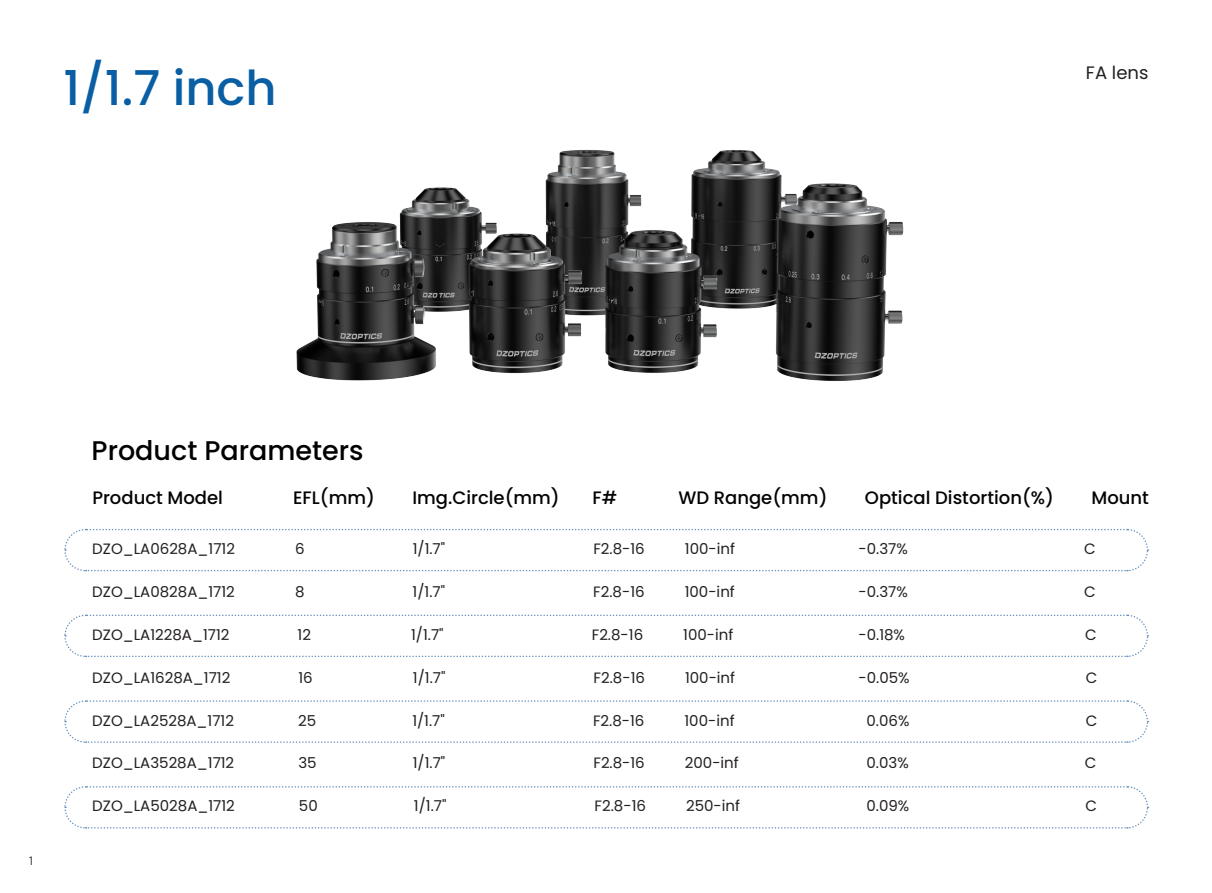
<style>
.page{position:relative;width:1212px;height:893px;background:#fff}
.page>*{position:absolute;margin:0;border:0;box-sizing:border-box;transform-origin:0 0}
.t1{font:500 48px "Poppins";color:#095ea4}
.t2{font:500 27px "Poppins";color:#000}
.t3{font:500 18px "Poppins";color:#030303}
.t4{font:18px "Poppins";color:#231f20}
.t5{font:15px "Poppins";color:#231f20}
.t6{font:12px "Barlow";color:#231f20}
</style>
<div class="page">
<svg style="left:64px;top:528px;width:1085px;height:44px"></svg>
<svg style="left:64px;top:614px;width:1085px;height:44px"></svg>
<svg style="left:64px;top:700px;width:1085px;height:43px"></svg>
<svg style="left:64px;top:786px;width:1085px;height:43px"></svg>
<img style="left:296px;top:150px;width:608px;height:231px">
<p class="t1" style="left:64px;top:60px;width:214px">1/1.7 inch</p>
<p class="t4" style="left:1086px;top:62px;width:64px">FA lens</p>
<p class="t6" style="left:29px;top:852px;width:6px">1</p>
<p class="t2" style="left:92px;top:435px;width:273px">Product Parameters</p>
<p class="t3" style="left:92px;top:487px;width:132px">Product Model</p>
<p class="t3" style="left:293px;top:487px;width:83px">EFL(mm)</p>
<p class="t3" style="left:412px;top:487px;width:149px">Img.Circle(mm)</p>
<p class="t3" style="left:592px;top:487px;width:26px">F#</p>
<p class="t3" style="left:678px;top:487px;width:151px">WD Range(mm)</p>
<p class="t3" style="left:865px;top:487px;width:191px">Optical Distortion(%)</p>
<p class="t3" style="left:1091px;top:487px;width:59px">Mount</p>
<p class="t5" style="left:92px;top:540px;width:144px">DZO_LA0628A_1712</p>
<p class="t5" style="left:295px;top:540px;width:11px">6</p>
<p class="t5" style="left:413px;top:540px;width:34px">1/1.7"</p>
<p class="t5" style="left:593px;top:540px;width:53px">F2.8-16</p>
<p class="t5" style="left:685px;top:540px;width:52px">100-inf</p>
<p class="t5" style="left:858px;top:540px;width:51px">-0.37%</p>
<p class="t5" style="left:1084px;top:540px;width:13px">C</p>
<p class="t5" style="left:92px;top:583px;width:144px">DZO_LA0828A_1712</p>
<p class="t5" style="left:295px;top:583px;width:11px">8</p>
<p class="t5" style="left:413px;top:583px;width:34px">1/1.7"</p>
<p class="t5" style="left:593px;top:583px;width:53px">F2.8-16</p>
<p class="t5" style="left:685px;top:583px;width:52px">100-inf</p>
<p class="t5" style="left:858px;top:583px;width:51px">-0.37%</p>
<p class="t5" style="left:1084px;top:583px;width:13px">C</p>
<p class="t5" style="left:92px;top:626px;width:139px">DZO_LA1228A_1712</p>
<p class="t5" style="left:298px;top:626px;width:15px">12</p>
<p class="t5" style="left:411px;top:626px;width:34px">1/1.7"</p>
<p class="t5" style="left:592px;top:626px;width:53px">F2.8-16</p>
<p class="t5" style="left:683px;top:626px;width:52px">100-inf</p>
<p class="t5" style="left:858px;top:626px;width:48px">-0.18%</p>
<p class="t5" style="left:1085px;top:626px;width:13px">C</p>
<p class="t5" style="left:92px;top:669px;width:140px">DZO_LA1628A_1712</p>
<p class="t5" style="left:298px;top:669px;width:16px">16</p>
<p class="t5" style="left:413px;top:669px;width:34px">1/1.7"</p>
<p class="t5" style="left:594px;top:669px;width:53px">F2.8-16</p>
<p class="t5" style="left:685px;top:669px;width:52px">100-inf</p>
<p class="t5" style="left:858px;top:669px;width:53px">-0.05%</p>
<p class="t5" style="left:1086px;top:669px;width:13px">C</p>
<p class="t5" style="left:92px;top:711px;width:143px">DZO_LA2528A_1712</p>
<p class="t5" style="left:298px;top:711px;width:20px">25</p>
<p class="t5" style="left:412px;top:711px;width:34px">1/1.7"</p>
<p class="t5" style="left:593px;top:711px;width:53px">F2.8-16</p>
<p class="t5" style="left:684px;top:711px;width:52px">100-inf</p>
<p class="t5" style="left:866px;top:711px;width:44px">0.06%</p>
<p class="t5" style="left:1086px;top:711px;width:13px">C</p>
<p class="t5" style="left:92px;top:754px;width:143px">DZO_LA3528A_1712</p>
<p class="t5" style="left:298px;top:754px;width:20px">35</p>
<p class="t5" style="left:413px;top:754px;width:34px">1/1.7"</p>
<p class="t5" style="left:593px;top:754px;width:53px">F2.8-16</p>
<p class="t5" style="left:685px;top:754px;width:55px">200-inf</p>
<p class="t5" style="left:866px;top:754px;width:44px">0.03%</p>
<p class="t5" style="left:1085px;top:754px;width:13px">C</p>
<p class="t5" style="left:92px;top:797px;width:144px">DZO_LA5028A_1712</p>
<p class="t5" style="left:299px;top:797px;width:20px">50</p>
<p class="t5" style="left:414px;top:797px;width:34px">1/1.7"</p>
<p class="t5" style="left:595px;top:797px;width:53px">F2.8-16</p>
<p class="t5" style="left:686px;top:797px;width:55px">250-inf</p>
<p class="t5" style="left:866px;top:797px;width:44px">0.09%</p>
<p class="t5" style="left:1085px;top:797px;width:13px">C</p>
</div>
